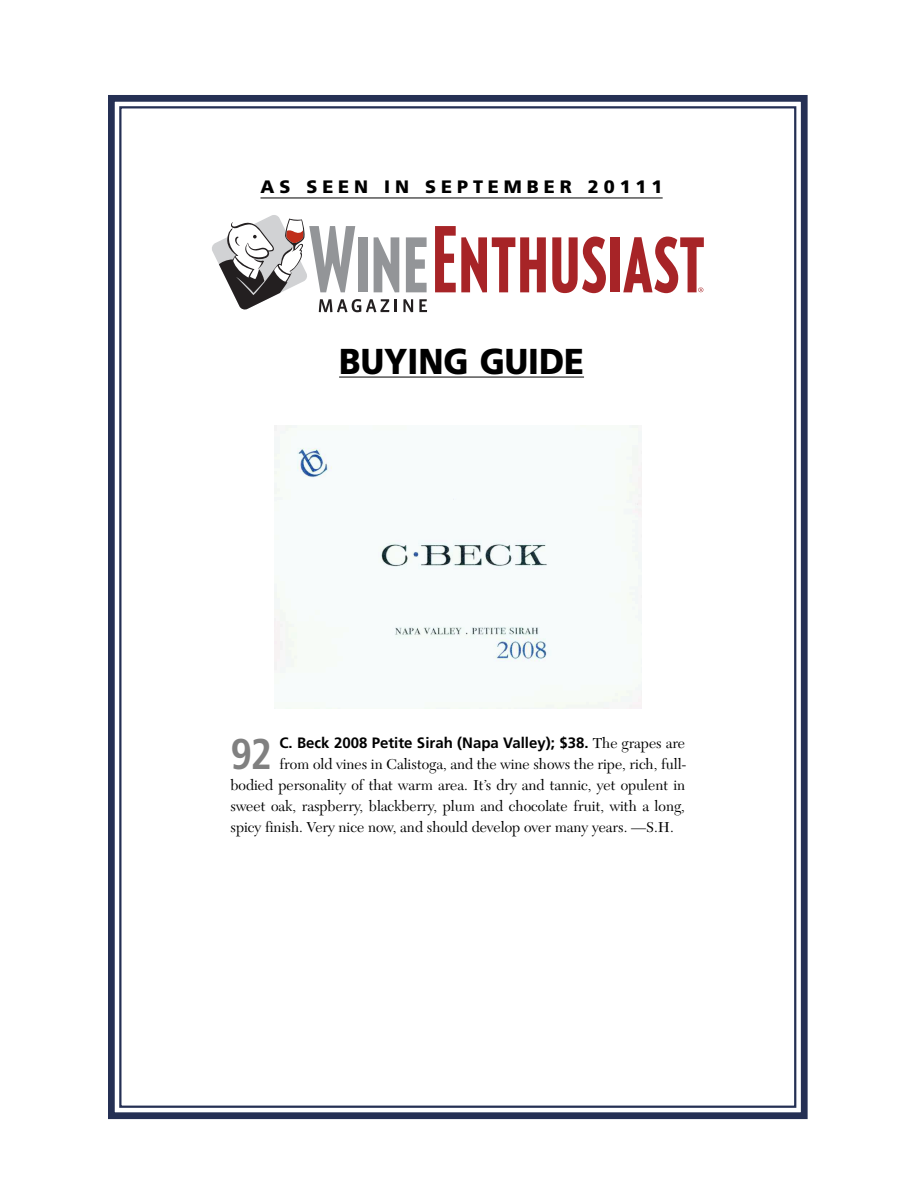
<style>
.page{position:relative;width:918px;height:1188px;background:#fff}
.page>*{position:absolute;margin:0;border:0;box-sizing:border-box;transform-origin:0 0}
.t1{font:700 condensed 42.9px "Frutiger LT";color:#808080}
.t2{font:900 36px "Frutiger LT";color:#000;scale:.9 1}
.t3{font:900 18px "Frutiger LT";letter-spacing:.275em;color:#000}
.t4{font:15px/21px "New Caledonia";color:#000;text-align:justify}
.t5{font:700 15px "Frutiger LT";color:#000}
.s1{font-family:"New Caledonia";font-weight:400}
</style>
<div class="page">
<div style="left:108px;top:95px;width:700px;height:1024px;border:7px solid #253054"></div>
<img style="left:274px;top:425px;width:367px;height:284px">
<hr style="left:261px;top:198px;width:402px;height:1px;background:#000">
<hr style="left:339px;top:377px;width:245px;height:1px;background:#000">
<svg style="left:435px;top:226px;width:111px;height:66px"></svg>
<svg style="left:552px;top:237px;width:54px;height:56px"></svg>
<div style="left:610px;top:237px;width:9px;height:55px;background:#a72427"></div>
<svg style="left:623px;top:237px;width:81px;height:56px"></svg>
<svg style="left:212px;top:215px;width:215px;height:97px"></svg>
<p class="t3" style="left:261px;top:176px;width:404px">AS SEEN IN SEPTEMBER 20111</p>
<h2 class="t2" style="left:339px;top:339px;width:274px">BUYING GUIDE</h2>
<h1 class="t1" style="left:230px;top:729px;width:43px">92</h1>
<p class="t5" style="left:279px;top:734px;width:407px">C. Beck 2008 Petite Sirah (Napa Valley); $38. <span class="s1">The grapes are</span></p>
<p class="t4" style="left:230px;top:754px;width:458px;text-indent:49px">from old vines in Calistoga, and the wine shows the ripe, rich, full&shy;bodied personality of that warm area. It’s dry and tannic, yet opulent in sweet oak, raspberry, blackberry, plum and chocolate fruit, with a long, spicy finish. Very nice now, and should develop over many years. —S.H.</p>
</div>
